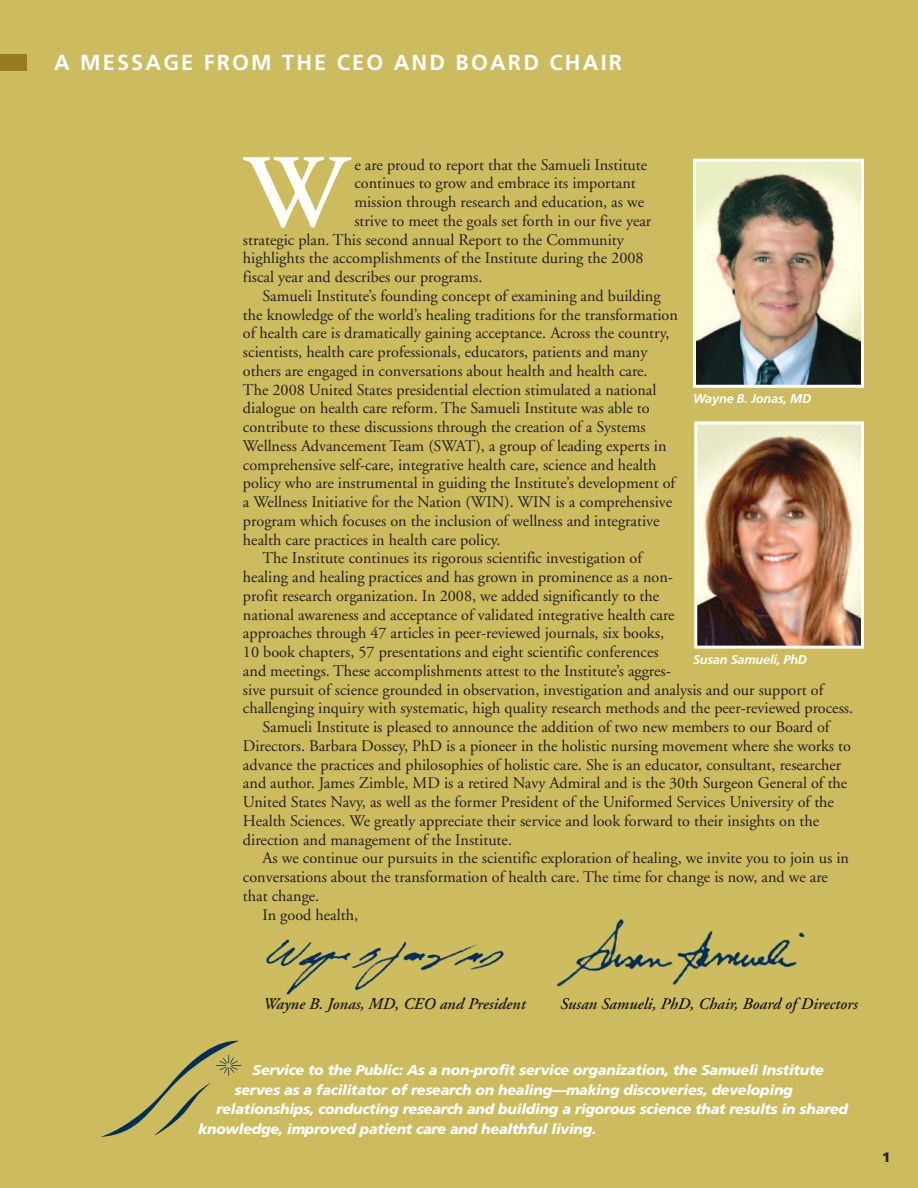
<style>
.page{position:relative;width:918px;height:1188px;background:#cdbb5f}
.page>*{position:absolute;margin:0;border:0;box-sizing:border-box;transform-origin:0 0}
.t1{font:600 104.1px "Adobe Garamond";color:#fff}
.t2{font:700 21.75px "Frutiger";letter-spacing:.1em;color:#fff}
.t3{font:16.2px "Adobe Garamond";color:#231f20}
.t4{font:italic 600 16.2px "Adobe Garamond";color:#231f20}
.t5{font:italic 900 14.25px "Frutiger";letter-spacing:-.015em;color:#fff}
.t6{font:900 13.5px "Frutiger";color:#231f20}
.t7{font:italic 700 12.75px "Frutiger";letter-spacing:-.015em;color:#fff}
</style>
<div class="page">
<hr style="left:0;top:0;width:1px;height:1188px;background:#002e54">
<img style="left:698px;top:425px;width:162px;height:220px">
<div style="left:694px;top:421px;width:170px;height:228px;border:3px solid #fff"></div>
<svg style="left:101px;top:1041px;width:140px;height:96px"></svg>
<div style="left:0;top:54px;width:27px;height:16px;background:#9b7a26"></div>
<img style="left:697px;top:163px;width:163px;height:221px">
<div style="left:693px;top:159px;width:171px;height:229px;border:3px solid #fff"></div>
<img style="left:266px;top:939px;width:242px;height:60px">
<img style="left:265px;top:998px;width:41px;height:1px">
<img style="left:556px;top:919px;width:265px;height:85px">
<h2 class="t2" style="left:54px;top:53px;width:570px">A MESSAGE FROM THE CEO AND BOARD CHAIR</h2>
<h1 class="t1" style="left:245px;top:152px;width:102px">W</h1>
<p class="t3" style="left:354px;top:158px;width:294px">e are proud to report that the Samueli Institute</p>
<p class="t3" style="left:354px;top:177px;width:283px">continues to grow and embrace its important</p>
<p class="t3" style="left:354px;top:196px;width:291px">mission through research and education, as we</p>
<p class="t3" style="left:354px;top:214px;width:298px">strive to meet the goals set forth in our five year</p>
<p class="t3" style="left:243px;top:233px;width:383px">strategic plan. This second annual Report to the Community</p>
<p class="t3" style="left:243px;top:252px;width:402px">highlights the accomplishments of the Institute during the 2008</p>
<p class="t3" style="left:243px;top:271px;width:241px">fiscal year and describes our programs.</p>
<p class="t3" style="left:262px;top:289px;width:400px">Samueli Institute’s founding concept of examining and building</p>
<p class="t3" style="left:243px;top:308px;width:437px">the knowledge of the world’s healing traditions for the transformation</p>
<p class="t3" style="left:243px;top:327px;width:428px">of health care is dramatically gaining acceptance. Across the country,</p>
<p class="t3" style="left:243px;top:346px;width:406px">scientists, health care professionals, educators, patients and many</p>
<p class="t3" style="left:243px;top:364px;width:406px">others are engaged in conversations about health and health care.</p>
<p class="t3" style="left:243px;top:383px;width:415px">The 2008 United States presidential election stimulated a national</p>
<p class="t3" style="left:243px;top:402px;width:408px">dialogue on health care reform. The Samueli Institute was able to</p>
<p class="t3" style="left:243px;top:421px;width:404px">contribute to these discussions through the creation of a Systems</p>
<p class="t3" style="left:243px;top:439px;width:425px">Wellness Advancement Team (SWAT), a group of leading experts in</p>
<p class="t3" style="left:243px;top:458px;width:415px">comprehensive self-care, integrative health care, science and health</p>
<p class="t3" style="left:243px;top:477px;width:434px">policy who are instrumental in guiding the Institute’s development of</p>
<p class="t3" style="left:243px;top:496px;width:431px">a Wellness Initiative for the Nation (WIN). WIN is a comprehensive</p>
<p class="t3" style="left:243px;top:514px;width:418px">program which focuses on the inclusion of wellness and integrative</p>
<p class="t3" style="left:243px;top:533px;width:259px">health care practices in health care policy.</p>
<p class="t3" style="left:262px;top:552px;width:381px">The Institute continues its rigorous scientific investigation of</p>
<p class="t3" style="left:243px;top:571px;width:432px">healing and healing practices and has grown in prominence as a non-</p>
<p class="t3" style="left:243px;top:589px;width:418px">profit research organization. In 2008, we added significantly to the</p>
<p class="t3" style="left:243px;top:608px;width:433px">national awareness and acceptance of validated integrative health care</p>
<p class="t3" style="left:243px;top:627px;width:423px">approaches through 47 articles in peer-reviewed journals, six books,</p>
<p class="t3" style="left:243px;top:646px;width:417px">10 book chapters, 57 presentations and eight scientific conferences</p>
<p class="t3" style="left:243px;top:664px;width:430px">and meetings. These accomplishments attest to the Institute’s aggres-</p>
<p class="t3" style="left:243px;top:683px;width:582px">sive pursuit of science grounded in observation, investigation and analysis and our support of</p>
<p class="t3" style="left:243px;top:702px;width:612px">challenging inquiry with systematic, high quality research methods and the peer-reviewed process.</p>
<p class="t3" style="left:262px;top:721px;width:569px">Samueli Institute is pleased to announce the addition of two new members to our Board of</p>
<p class="t3" style="left:243px;top:739px;width:610px">Directors. Barbara Dossey, PhD is a pioneer in the holistic nursing movement where she works to</p>
<p class="t3" style="left:243px;top:758px;width:600px">advance the practices and philosophies of holistic care. She is an educator, consultant, researcher</p>
<p class="t3" style="left:243px;top:777px;width:606px">and author. James Zimble, MD is a retired Navy Admiral and is the 30th Surgeon General of the</p>
<p class="t3" style="left:243px;top:796px;width:593px">United States Navy, as well as the former President of the Uniformed Services University of the</p>
<p class="t3" style="left:243px;top:814px;width:578px">Health Sciences. We greatly appreciate their service and look forward to their insights on the</p>
<p class="t3" style="left:243px;top:833px;width:271px">direction and management of the Institute.</p>
<p class="t3" style="left:263px;top:852px;width:588px">As we continue our pursuits in the scientific exploration of healing, we invite you to join us in</p>
<p class="t3" style="left:243px;top:871px;width:587px">conversations about the transformation of health care. The time for change is now, and we are</p>
<p class="t3" style="left:243px;top:889px;width:78px">that change.</p>
<p class="t3" style="left:262px;top:908px;width:97px">In good health,</p>
<p class="t7" style="left:693px;top:394px;width:120px">Wayne B. Jonas, MD</p>
<p class="t7" style="left:693px;top:655px;width:116px">Susan Samueli, PhD</p>
<p class="t4" style="left:262px;top:997px;width:264px">Wayne B. Jonas, MD, CEO and President</p>
<p class="t4" style="left:559px;top:997px;width:299px">Susan Samueli, PhD, Chair, Board of Directors</p>
<p class="t5" style="left:253px;top:1065px;width:573px">Service to the Public: As a non-profit service organization, the Samueli Institute</p>
<p class="t5" style="left:235px;top:1084px;width:560px">serves as a facilitator of research on healing—making discoveries, developing</p>
<p class="t5" style="left:217px;top:1104px;width:633px">relationships, conducting research and building a rigorous science that results in shared</p>
<p class="t5" style="left:199px;top:1123px;width:399px">knowledge, improved patient care and healthful living.</p>
<p class="t6" style="left:882px;top:1152px;width:10px">1</p>
</div>
